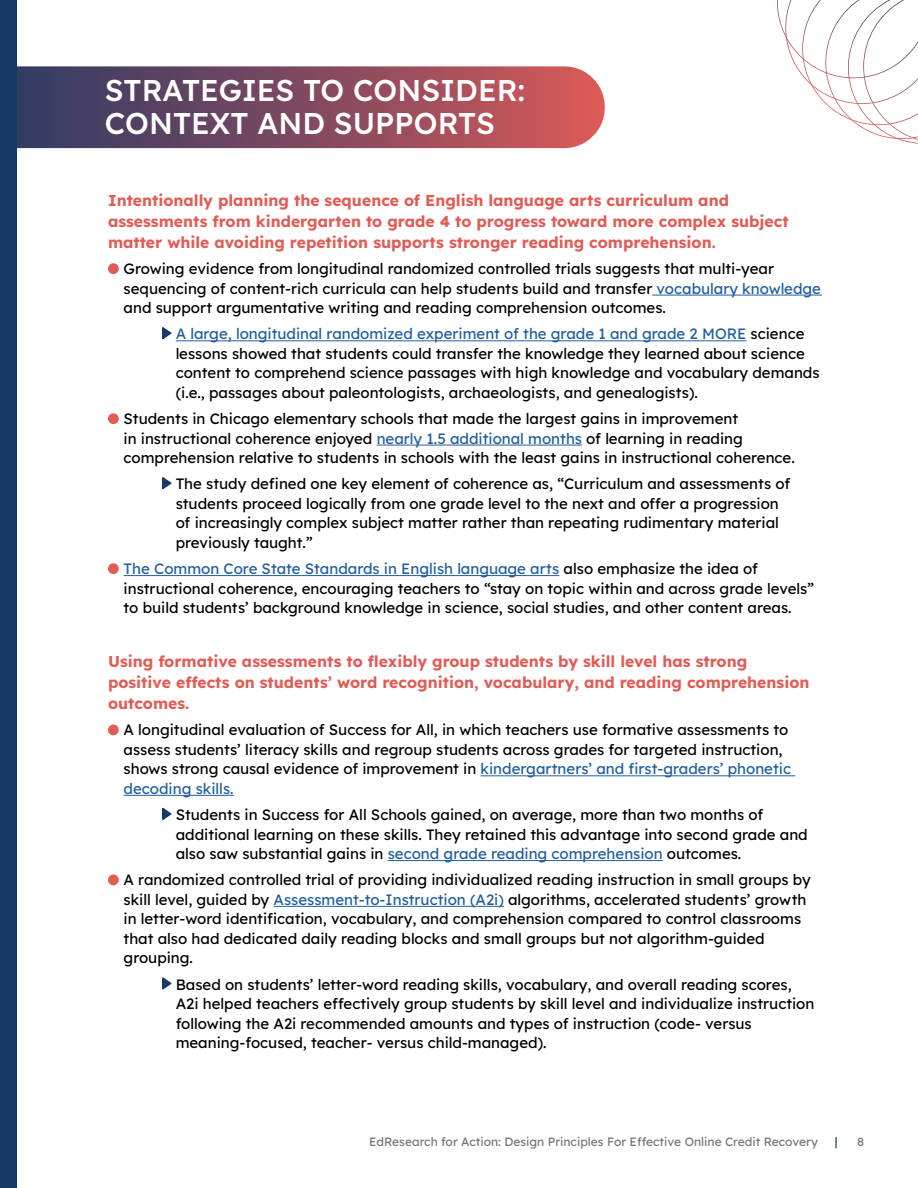
<style>
.page{position:relative;width:918px;height:1188px;background:#fff}
.page>*{position:absolute;margin:0;border:0;box-sizing:border-box;transform-origin:0 0}
.t1{font:500 30px/32.4px "Lexend";color:#fff}
.t2{font:700 15.75px/21px "Lexend";color:#e25c56}
.t3{font:15px/19.5px "Lexend";color:#000}
.t4{font:12px "Lexend";color:#767576}
.t5{font:12px "Lexend";color:#173a64}
.s1{color:#215e9e}
</style>
<div class="page">
<hr style="left:652px;top:295px;width:170px;height:1px;background:#215e9e">
<hr style="left:176px;top:340px;width:570px;height:1px;background:#215e9e">
<hr style="left:377px;top:445px;width:205px;height:1px;background:#215e9e">
<hr style="left:124px;top:575px;width:435px;height:1px;background:#215e9e">
<hr style="left:481px;top:775px;width:314px;height:1px;background:#215e9e">
<hr style="left:124px;top:795px;width:110px;height:1px;background:#215e9e">
<hr style="left:388px;top:860px;width:275px;height:1px;background:#215e9e">
<hr style="left:274px;top:906px;width:230px;height:1px;background:#215e9e">
<div style="left:108px;top:263px;width:11px;height:11px;background:#e25c56;border-radius:50%"></div>
<svg style="left:162px;top:327px;width:10px;height:13px"></svg>
<div style="left:108px;top:413px;width:11px;height:11px;background:#e25c56;border-radius:50%"></div>
<svg style="left:162px;top:477px;width:10px;height:13px"></svg>
<div style="left:108px;top:563px;width:11px;height:11px;background:#e25c56;border-radius:50%"></div>
<div style="left:108px;top:725px;width:11px;height:10px;background:#e25c56;border-radius:50%"></div>
<svg style="left:162px;top:807px;width:10px;height:13px"></svg>
<div style="left:108px;top:875px;width:11px;height:10px;background:#e25c56;border-radius:50%"></div>
<svg style="left:162px;top:977px;width:10px;height:13px"></svg>
<svg style="left:777px;top:0;width:141px;height:144px"></svg>
<svg style="left:16px;top:66px;width:589px;height:82px;background:#844d62"></svg>
<div style="left:0;top:0;width:16px;height:1188px;background:#173a64"></div>
<h1 class="t1" style="left:105px;top:73px;width:422px">STRATEGIES TO CONSIDER:<br>CONTEXT AND SUPPORTS</h1>
<p class="t2" style="left:108px;top:189px;width:682px">Intentionally planning the sequence of English language arts curriculum and assessments from kindergarten to grade 4 to progress toward more complex subject matter while avoiding repetition supports stronger reading comprehension.</p>
<p class="t3" style="left:124px;top:258px;width:699px">Growing evidence from longitudinal randomized controlled trials suggests that multi-year sequencing of content-rich curricula can help students build and transfer <span class="s1">vocabulary knowledge </span>and support argumentative writing and reading comprehension outcomes.</p>
<p class="t3" style="left:176px;top:323px;width:645px"><span class="s1">A large, longitudinal randomized experiment of the grade 1 and grade 2 MORE</span> science lessons showed that students could transfer the knowledge they learned about science content to comprehend science passages with high knowledge and vocabulary demands (i.e., passages about paleontologists, archaeologists, and genealogists).</p>
<p class="t3" style="left:124px;top:408px;width:673px">Students in Chicago elementary schools that made the largest gains in improvement<br>in instructional coherence enjoyed <span class="s1">nearly 1.5 additional months</span> of learning in reading comprehension relative to students in schools with the least gains in instructional coherence.</p>
<p class="t3" style="left:176px;top:473px;width:616px">The study defined one key element of coherence as, “Curriculum and assessments of students proceed logically from one grade level to the next and offer a progression of increasingly complex subject matter rather than repeating rudimentary material previously taught.”</p>
<p class="t3" style="left:124px;top:558px;width:692px"><span class="s1">The Common Core State Standards in English language arts</span> also emphasize the idea of instructional coherence, encouraging teachers to “stay on topic within and across grade levels” to build students’ background knowledge in science, social studies, and other content areas.</p>
<p class="t2" style="left:108px;top:650px;width:703px">Using formative assessments to flexibly group students by skill level has strong positive effects on students’ word recognition, vocabulary, and reading comprehension outcomes.</p>
<p class="t3" style="left:124px;top:719px;width:669px">A longitudinal evaluation of Success for All, in which teachers use formative assessments to assess students’ literacy skills and regroup students across grades for targeted instruction, shows strong causal evidence of improvement in <span class="s1">kindergartners’ and first-graders’ phonetic decoding skills.</span></p>
<p class="t3" style="left:176px;top:804px;width:634px">Students in Success for All Schools gained, on average, more than two months of additional learning on these skills. They retained this advantage into second grade and also saw substantial gains in <span class="s1">second grade reading comprehension</span> outcomes.</p>
<p class="t3" style="left:124px;top:869px;width:689px">A randomized controlled trial of providing individualized reading instruction in small groups by skill level, guided by <span class="s1">Assessment-to-Instruction (A2i)</span> algorithms, accelerated students’ growth in letter-word identification, vocabulary, and comprehension compared to control classrooms that also had dedicated daily reading blocks and small groups but not algorithm-guided grouping.</p>
<p class="t3" style="left:176px;top:974px;width:640px">Based on students’ letter-word reading skills, vocabulary, and overall reading scores, A2i helped teachers effectively group students by skill level and individualize instruction following the A2i recommended amounts and types of instruction (code- versus meaning-focused, teacher- versus child-managed).</p>
<p class="t4" style="left:369px;top:1133px;width:450px">EdResearch for Action: Design Principles For Effective Online Credit Recovery</p>
<p class="t5" style="left:835px;top:1133px;width:4px">|</p>
<p class="t4" style="left:857px;top:1133px;width:8px">8</p>
</div>
